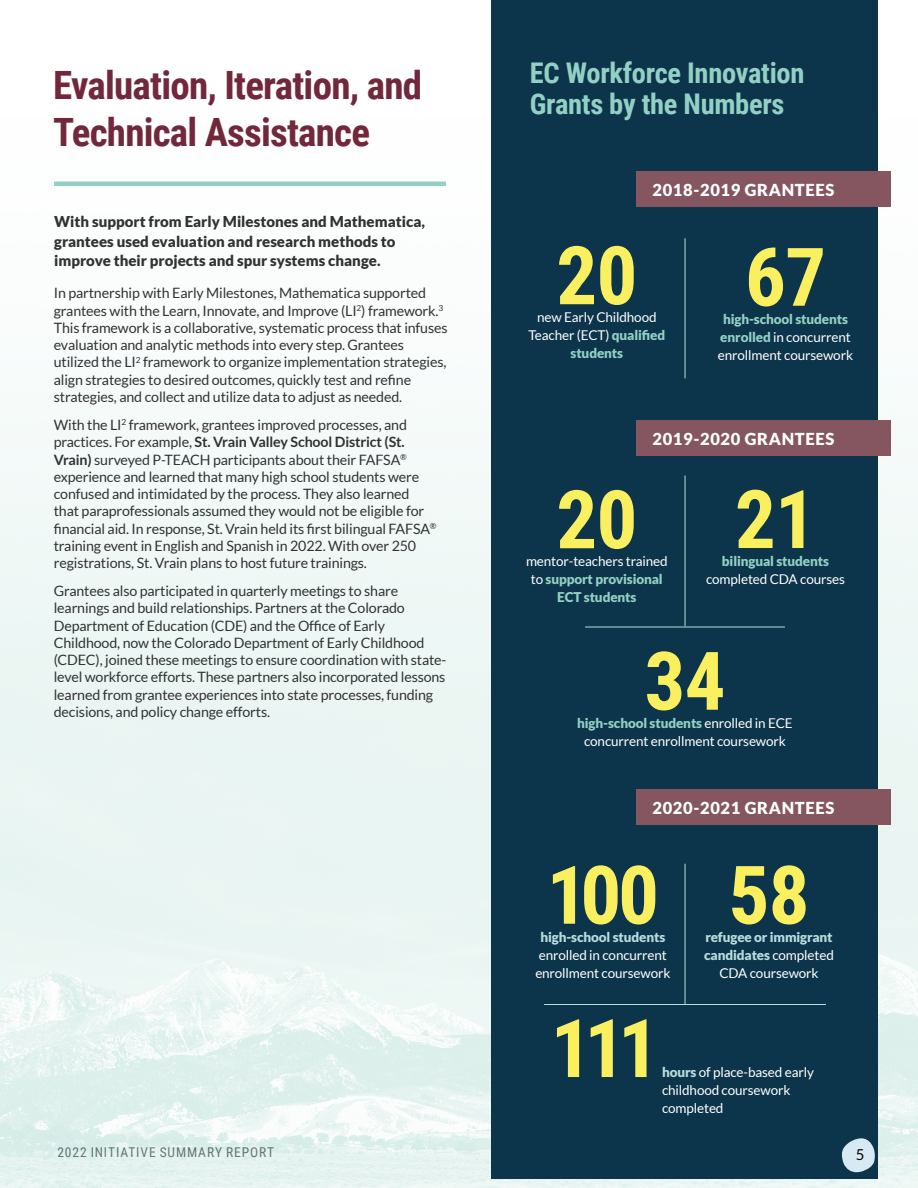
<style>
.page{position:relative;width:918px;height:1188px;background:#fff}
.page>*{position:absolute;margin:0;border:0;box-sizing:border-box;transform-origin:0 0}
.t1{font:700 81px "Roboto Condensed";letter-spacing:-.01em;color:#faef5f}
.t2{font:700 39px/46.5px "Roboto Condensed";letter-spacing:-.02em;color:#72283c}
.t3{font:700 28.5px/31.5px "Roboto Condensed";letter-spacing:-.01em;color:#93d0c4}
.t4{font:900 16.5px "Lato";letter-spacing:.04em;color:#fff}
.t5{font:900 15px/19.5px "Lato";color:#313232}
.t6{font:15px "Lato";color:#000}
.t7{font:14.25px/17.2px "Lato";letter-spacing:-.01em;color:#313232}
.t8{font:13.5px/18px "Lato";letter-spacing:-.01em;color:#fff}
.t9{font:900 13.5px/18px "Lato";letter-spacing:-.01em;color:#93d0c4;text-align:center}
.t10{font:900 13.5px/18px "Lato";letter-spacing:-.01em;color:#b9dddd;text-align:center}
.t11{font:13.5px "Roboto Condensed";letter-spacing:.065em;color:#313232}
.s1{font-weight:700}
.s2{font-weight:400;color:#fff}
.s3{font-weight:900;color:#93d0c4}
.s4{font-weight:900;color:#b9dddd}
</style>
<div class="page">
<img style="left:0;top:181px;width:918px;height:1007px">
<hr style="left:54px;top:182px;width:392px;height:4px;background:#93d0c4">
<div style="left:491px;top:0;width:387px;height:1178px;background:#0c354b"></div>
<div style="left:636px;top:171px;width:255px;height:36px;background:#855660"></div>
<hr style="left:685px;top:238px;width:1px;height:140px;background:#b9dddd">
<div style="left:636px;top:420px;width:255px;height:36px;background:#855660"></div>
<hr style="left:585px;top:627px;width:200px;height:1px;background:#b9dddd">
<hr style="left:685px;top:476px;width:1px;height:150px;background:#b9dddd">
<svg style="left:842px;top:1138px;width:33px;height:34px"></svg>
<hr style="left:544px;top:1004px;width:282px;height:1px;background:#b9dddd">
<div style="left:636px;top:789px;width:255px;height:36px;background:#855660"></div>
<hr style="left:685px;top:864px;width:1px;height:140px;background:#b9dddd">
<h2 class="t2" style="left:53px;top:61px;width:370px">Evaluation, Iteration, and<br>Technical Assistance</h2>
<h3 class="t3" style="left:530px;top:56px;width:276px">EC Workforce Innovation<br>Grants by the Numbers</h3>
<p class="t4" style="left:652px;top:180px;width:183px">2018-2019 GRANTEES</p>
<p class="t5" style="left:54px;top:212px;width:372px">With support from Early Milestones and Mathematica, grantees used evaluation and research methods to improve their projects and spur systems change.</p>
<p class="t7" style="left:54px;top:285px;width:395px">In partnership with Early Milestones, Mathematica supported grantees with the Learn, Innovate, and Improve (LI<sup>2</sup>) framework.<sup>3<br></sup>This framework is a collaborative, systematic process that infuses evaluation and analytic methods into every step. Grantees utilized the LI<sup>2</sup> framework to organize implementation strategies, align strategies to desired outcomes, quickly test and refine strategies, and collect and utilize data to adjust as needed.</p>
<p class="t7" style="left:54px;top:416px;width:384px">With the LI<sup>2</sup> framework, grantees improved processes, and practices. For example, <span class="s1">St. Vrain Valley School District (St.<br>Vrain)</span> surveyed P-TEACH participants about their FAFSA<sup>® </sup>experience and learned that many high school students were confused and intimidated by the process. They also learned that paraprofessionals assumed they would not be eligible for financial aid. In response, St. Vrain held its first bilingual FAFSA<sup>® </sup>training event in English and Spanish in 2022. With over 250 registrations, St. Vrain plans to host future trainings.</p>
<p class="t7" style="left:54px;top:582px;width:394px">Grantees also participated in quarterly meetings to share learnings and build relationships. Partners at the Colorado Department of Education (CDE) and the Office of Early Childhood, now the Colorado Department of Early Childhood (CDEC), joined these meetings to ensure coordination with state&shy;level workforce efforts. These partners also incorporated lessons learned from grantee experiences into state processes, funding decisions, and policy change efforts.</p>
<p class="t11" style="left:57px;top:1142px;width:218px">2022 INITIATIVE SUMMARY REPORT</p>
<h1 class="t1" style="left:556px;top:219px;width:83px">20</h1>
<p class="t9" style="left:529px;top:326px;width:138px"><span class="s2">Teacher (ECT)</span> qualified students</p>
<p class="t8" style="left:537px;top:308px;width:121px">new Early Childhood</p>
<h1 class="t1" style="left:745px;top:220px;width:83px">67</h1>
<p class="t8" style="left:718px;top:310px;width:137px;text-align:center"><span class="s3">high-school students enrolled</span> in concurrent enrollment coursework</p>
<p class="t4" style="left:652px;top:429px;width:183px">2019-2020 GRANTEES</p>
<h1 class="t1" style="left:556px;top:463px;width:83px">20</h1>
<p class="t9" style="left:531px;top:570px;width:133px"><span class="s2">to</span> support provisional<br>ECT students</p>
<p class="t8" style="left:526px;top:552px;width:143px">mentor-teachers trained</p>
<h1 class="t1" style="left:735px;top:462px;width:83px">21</h1>
<p class="t8" style="left:706px;top:570px;width:140px">completed CDA courses</p>
<p class="t9" style="left:722px;top:552px;width:109px">bilingual students</p>
<h1 class="t1" style="left:644px;top:624px;width:83px">34</h1>
<p class="t8" style="left:584px;top:732px;width:203px">concurrent enrollment coursework</p>
<p class="t9" style="left:577px;top:713px;width:217px">high-school students <span class="s2">enrolled in ECE</span></p>
<p class="t4" style="left:652px;top:798px;width:183px">2020-2021 GRANTEES</p>
<h1 class="t1" style="left:547px;top:838px;width:114px">100</h1>
<p class="t8" style="left:535px;top:946px;width:137px">enrolled in concurrent enrollment coursework</p>
<p class="t10" style="left:540px;top:928px;width:126px">high-school students</p>
<h1 class="t1" style="left:728px;top:838px;width:83px">58</h1>
<p class="t10" style="left:704px;top:928px;width:131px">refugee or immigrant candidates <span class="s2">completed<br>CDA coursework</span></p>
<h1 class="t1" style="left:551px;top:991px;width:110px">111</h1>
<p class="t8" style="left:662px;top:1063px;width:153px"><span class="s4">hours</span> of place-based early childhood coursework completed</p>
<p class="t6" style="left:856px;top:1146px;width:10px">5</p>
</div>
